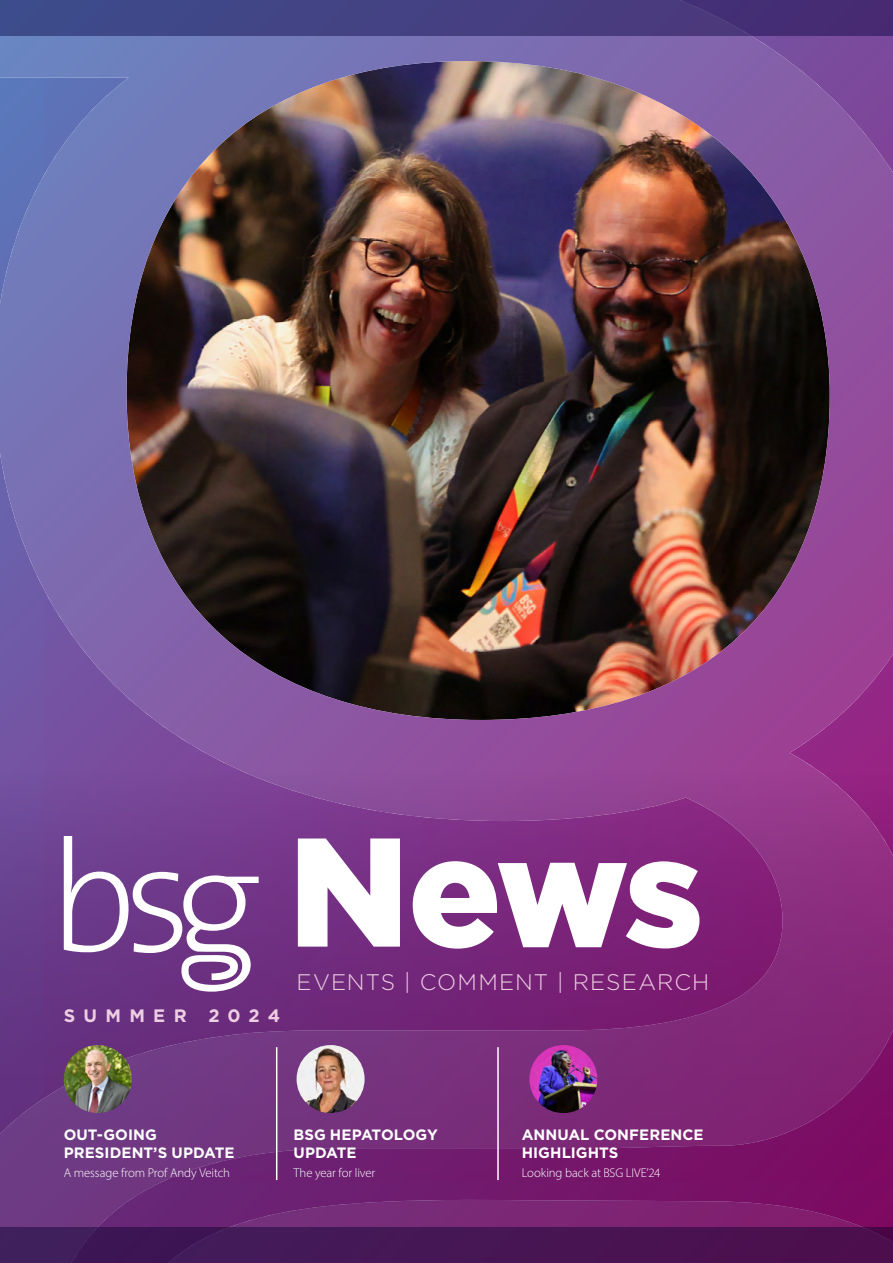
<style>
.page{position:relative;width:893px;height:1263px;background:#fff}
.page>*{position:absolute;margin:0;border:0;box-sizing:border-box;transform-origin:0 0}
.BSG_Body{font:300 22.5px "Gotham";letter-spacing:.045em;color:#eecee3}
.BSG_Body-2{font:700 18px "Gotham";letter-spacing:.46em;color:#eecee3}
.BSG_Snippet_Header{font:700 15px/18px "Gotham";letter-spacing:.005em;color:#fff}
.BSG_Snippet_Text{font:300 12.75px "Myriad Pro";letter-spacing:-.005em;color:#fff}
</style>
<div class="page">
<img style="left:0;top:36px;width:893px;height:736px">
<svg style="left:0;top:772px;width:893px;height:455px;background:#792c7d"></svg>
<svg style="left:298px;top:838px;width:401px;height:111px"></svg>
<svg style="left:64px;top:836px;width:195px;height:156px"></svg>
<img style="left:64px;top:1045px;width:67px;height:68px">
<img style="left:297px;top:1045px;width:68px;height:68px;border-radius:34px">
<img style="left:529px;top:1045px;width:68px;height:68px;border-radius:34px">
<hr style="left:276px;top:1047px;width:1px;height:133px;background:#fff">
<hr style="left:497px;top:1047px;width:2px;height:133px;background:#fff">
<div style="left:0;top:1227px;width:893px;height:36px;background:#461554"></div>
<div style="left:0;top:0;width:893px;height:36px;background:linear-gradient(to right,#3e4f8e,#4a2d73)"></div>
<p class="BSG_Body-2" style="left:64px;top:1003px;width:218px">SUMMER 2024</p>
<p class="BSG_Body" style="left:297px;top:968px;width:414px">EVENTS | COMMENT | RESEARCH</p>
<p class="BSG_Snippet_Header" style="left:64px;top:1125px;width:172px">OUT-GOING<br>PRESIDENT’S UPDATE</p>
<p class="BSG_Snippet_Text" style="left:64px;top:1165px;width:168px">A message from Prof Andy Veitch</p>
<p class="BSG_Snippet_Header" style="left:294px;top:1125px;width:146px">BSG HEPATOLOGY<br>UPDATE</p>
<p class="BSG_Snippet_Text" style="left:294px;top:1165px;width:83px">The year for liver</p>
<p class="BSG_Snippet_Header" style="left:522px;top:1125px;width:183px">ANNUAL CONFERENCE<br>HIGHLIGHTS</p>
<p class="BSG_Snippet_Text" style="left:522px;top:1165px;width:140px">Looking back at BSG LIVE’24</p>
</div>
